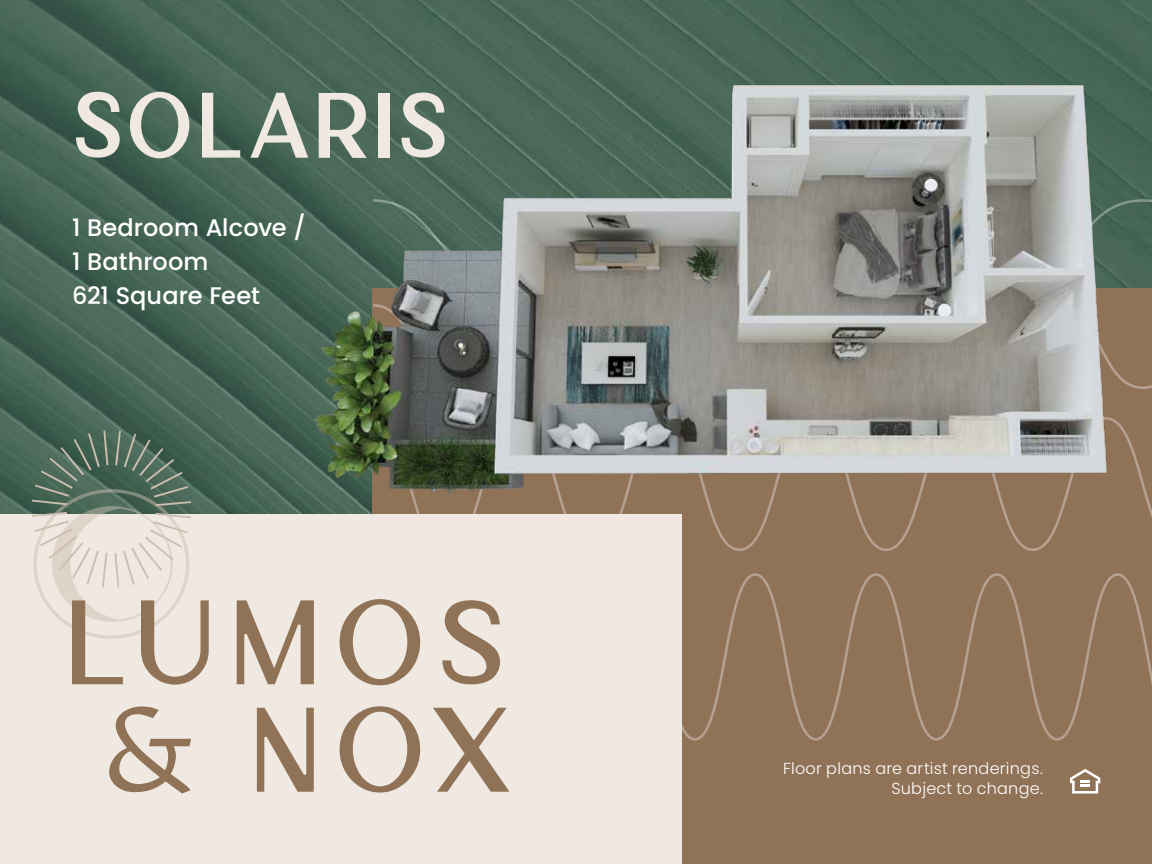
<style>
.page{position:relative;width:1152px;height:864px;background:#fff}
.page>*{position:absolute;margin:0;border:0;box-sizing:border-box;transform-origin:0 0}
.t1{font:700 94px "Cremona";letter-spacing:.02em;color:#efe9e2}
.t2{font:500 24px/34px "Poppins";letter-spacing:.005em;color:#fff}
.t3{font:300 16px/19.2px "Poppins";letter-spacing:.015em;color:#fff;text-align:right}
</style>
<div class="page">
<img style="left:0;top:0;width:1152px;height:515px">
<div style="left:373px;top:288px;width:779px;height:576px;background:#907257"></div>
<svg style="left:682px;top:198px;width:470px;height:543px"></svg>
<div style="left:0;top:515px;width:682px;height:349px;background:#efe9e2"></div>
<svg style="left:32px;top:431px;width:159px;height:197px"></svg>
<svg style="left:72px;top:599px;width:437px;height:195px"></svg>
<svg style="left:1070px;top:769px;width:30px;height:25px"></svg>
<img style="left:301px;top:0;width:838px;height:615px">
<h1 class="t1" style="left:72px;top:89px;width:379px">SOLARIS</h1>
<h2 class="t2" style="left:72px;top:211px;width:235px">1 Bedroom Alcove /<br>1 Bathroom<br>621 Square Feet</h2>
<p class="t3" style="left:783px;top:759px;width:261px">Floor plans are artist renderings.<br>Subject to change.</p>
</div>
